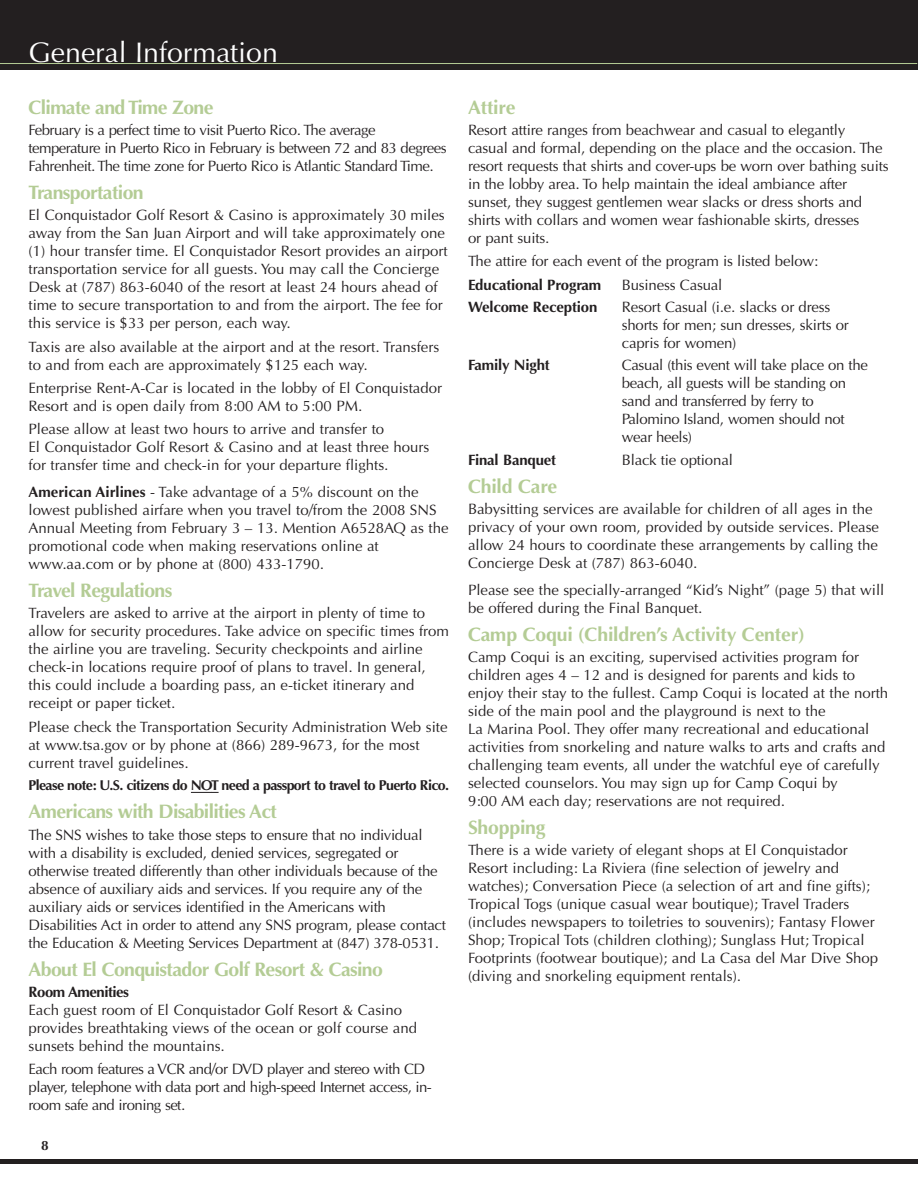
<style>
.page{position:relative;width:918px;height:1188px;background:#fff}
.page>*{position:absolute;margin:0;border:0;box-sizing:border-box;transform-origin:0 0}
.t1{font:28.5px "Optima";color:#fff}
.t2{font:700 19.5px "Optima";letter-spacing:-.035em;color:#b4cc95}
.t3{font:700 19.5px "Optima";letter-spacing:-.01em;color:#b4cc95}
.t4{font:15px/18px "Optima";color:#231f20}
.t5{font:15px/18px "Optima";letter-spacing:-.035em;color:#231f20}
.t6{font:15px/18px "Optima";letter-spacing:-.02em;color:#231f20}
.t7{font:700 15px "Optima";letter-spacing:-.01em;color:#231f20}
.t8{font:700 15px "Optima";letter-spacing:-.035em;color:#231f20}
.t9{font:700 14.25px "Optima";letter-spacing:-.045em;color:#231f20}
.t10{font:700 13.5px "Optima";color:#231f20}
.s1{font-weight:700}
</style>
<div class="page">
<div style="left:0;top:0;width:918px;height:70px;background:#231f20"></div>
<hr style="left:0;top:1159px;width:918px;height:4px;background:#231f20">
<hr style="left:0;top:63px;width:917px;height:1px;background:#b4cc95">
<svg style="left:191px;top:792px;width:28px;height:1px"></svg>
<h1 class="t1" style="left:29px;top:40px;width:251px">General Information</h1>
<h2 class="t2" style="left:28px;top:99px;width:187px">Climate and Time Zone</h2>
<p class="t5" style="left:28px;top:122px;width:420px">February is a perfect time to visit Puerto Rico. The average temperature in Puerto Rico in February is between 72 and 83 degrees<br>Fahrenheit. The time zone for Puerto Rico is Atlantic Standard Time.</p>
<h2 class="t2" style="left:28px;top:184px;width:117px">Transportation</h2>
<p class="t4" style="left:28px;top:208px;width:421px">El Conquistador Golf Resort &amp; Casino is approximately 30 miles away from the San Juan Airport and will take approximately one (1) hour transfer time. El Conquistador Resort provides an airport transportation service for all guests. You may call the Concierge Desk at (787) 863-6040 of the resort at least 24 hours ahead of time to secure transportation to and from the airport. The fee for this service is $33 per person, each way.</p>
<p class="t4" style="left:28px;top:339px;width:412px">Taxis are also available at the airport and at the resort. Transfers to and from each are approximately $125 each way.</p>
<p class="t4" style="left:28px;top:380px;width:415px">Enterprise Rent-A-Car is located in the lobby of El Conquistador<br>Resort and is open daily from 8:00 AM to 5:00 PM.</p>
<p class="t4" style="left:28px;top:422px;width:402px">Please allow at least two hours to arrive and transfer to<br>El Conquistador Golf Resort &amp; Casino and at least three hours for transfer time and check-in for your departure flights.</p>
<p class="t4" style="left:28px;top:484px;width:422px"><span class="s1">American Airlines</span> - Take advantage of a 5% discount on the lowest published airfare when you travel to/from the 2008 SNS Annual Meeting from February 3 – 13. Mention A6528AQ as the promotional code when making reservations online at www.aa.com or by phone at (800) 433-1790.</p>
<h2 class="t2" style="left:28px;top:582px;width:145px">Travel Regulations</h2>
<p class="t4" style="left:28px;top:606px;width:422px">Travelers are asked to arrive at the airport in plenty of time to allow for security procedures. Take advice on specific times from the airline you are traveling. Security checkpoints and airline check-in locations require proof of plans to travel. In general, this could include a boarding pass, an e-ticket itinerary and receipt or paper ticket.</p>
<p class="t4" style="left:28px;top:719px;width:421px">Please check the Transportation Security Administration Web site at www.tsa.gov or by phone at (866) 289-9673, for the most current travel guidelines.</p>
<p class="t9" style="left:28px;top:780px;width:422px">Please note: U.S. citizens do NOT need a passport to travel to Puerto Rico.</p>
<h2 class="t2" style="left:28px;top:804px;width:250px">Americans with Disabilities Act</h2>
<p class="t4" style="left:28px;top:827px;width:419px">The SNS wishes to take those steps to ensure that no individual with a disability is excluded, denied services, segregated or otherwise treated differently than other individuals because of the absence of auxiliary aids and services. If you require any of the auxiliary aids or services identified in the Americans with Disabilities Act in order to attend any SNS program, please contact the Education &amp; Meeting Services Department at (847) 378-0531.</p>
<h2 class="t2" style="left:28px;top:961px;width:356px">About El Conquistador Golf Resort &amp; Casino</h2>
<p class="t8" style="left:28px;top:986px;width:102px">Room Amenities</p>
<p class="t4" style="left:28px;top:1002px;width:390px">Each guest room of El Conquistador Golf Resort &amp; Casino provides breathtaking views of the ocean or golf course and sunsets behind the mountains.</p>
<p class="t5" style="left:28px;top:1062px;width:405px">Each room features a VCR and/or DVD player and stereo with CD player, telephone with data port and high-speed Internet access, in&shy;room safe and ironing set.</p>
<p class="t10" style="left:41px;top:1140px;width:9px">8</p>
<h2 class="t2" style="left:468px;top:99px;width:49px">Attire</h2>
<p class="t4" style="left:468px;top:122px;width:422px">Resort attire ranges from beachwear and casual to elegantly casual and formal, depending on the place and the occasion. The resort requests that shirts and cover-ups be worn over bathing suits in the lobby area. To help maintain the ideal ambiance after sunset, they suggest gentlemen wear slacks or dress shorts and shirts with collars and women wear fashionable skirts, dresses<br>or pant suits.</p>
<p class="t4" style="left:468px;top:254px;width:352px">The attire for each event of the program is listed below:</p>
<p class="t7" style="left:468px;top:278px;width:135px">Educational Program</p>
<p class="t4" style="left:622px;top:277px;width:102px">Business Casual</p>
<p class="t7" style="left:468px;top:301px;width:131px">Welcome Reception</p>
<p class="t4" style="left:622px;top:299px;width:229px">Resort Casual (i.e. slacks or dress shorts for men; sun dresses, skirts or capris for women)</p>
<p class="t7" style="left:468px;top:359px;width:83px">Family Night</p>
<p class="t6" style="left:622px;top:358px;width:248px">Casual (this event will take place on the beach, all guests will be standing on sand and transferred by ferry to<br>Palomino Island, women should not wear heels)</p>
<p class="t7" style="left:468px;top:453px;width:90px">Final Banquet</p>
<p class="t4" style="left:622px;top:452px;width:113px">Black tie optional</p>
<h2 class="t3" style="left:468px;top:478px;width:91px">Child Care</h2>
<p class="t4" style="left:468px;top:501px;width:413px">Babysitting services are available for children of all ages in the privacy of your own room, provided by outside services. Please allow 24 hours to coordinate these arrangements by calling the Concierge Desk at (787) 863-6040.</p>
<p class="t4" style="left:468px;top:582px;width:418px">Please see the specially-arranged “Kid’s Night” (page 5) that will be offered during the Final Banquet.</p>
<h2 class="t3" style="left:468px;top:626px;width:338px">Camp Coqui (Children’s Activity Center)</h2>
<p class="t4" style="left:468px;top:649px;width:422px">Camp Coqui is an exciting, supervised activities program for children ages 4 – 12 and is designed for parents and kids to enjoy their stay to the fullest. Camp Coqui is located at the north side of the main pool and the playground is next to the<br>La Marina Pool. They offer many recreational and educational activities from snorkeling and nature walks to arts and crafts and challenging team events, all under the watchful eye of carefully selected counselors. You may sign up for Camp Coqui by<br>9:00 AM each day; reservations are not required.</p>
<h2 class="t3" style="left:468px;top:819px;width:79px">Shopping</h2>
<p class="t4" style="left:468px;top:843px;width:412px">There is a wide variety of elegant shops at El Conquistador Resort including: La Riviera (fine selection of jewelry and watches); Conversation Piece (a selection of art and fine gifts); Tropical Togs (unique casual wear boutique); Travel Traders (includes newspapers to toiletries to souvenirs); Fantasy Flower Shop; Tropical Tots (children clothing); Sunglass Hut; Tropical Footprints (footwear boutique); and La Casa del Mar Dive Shop (diving and snorkeling equipment rentals).</p>
</div>
